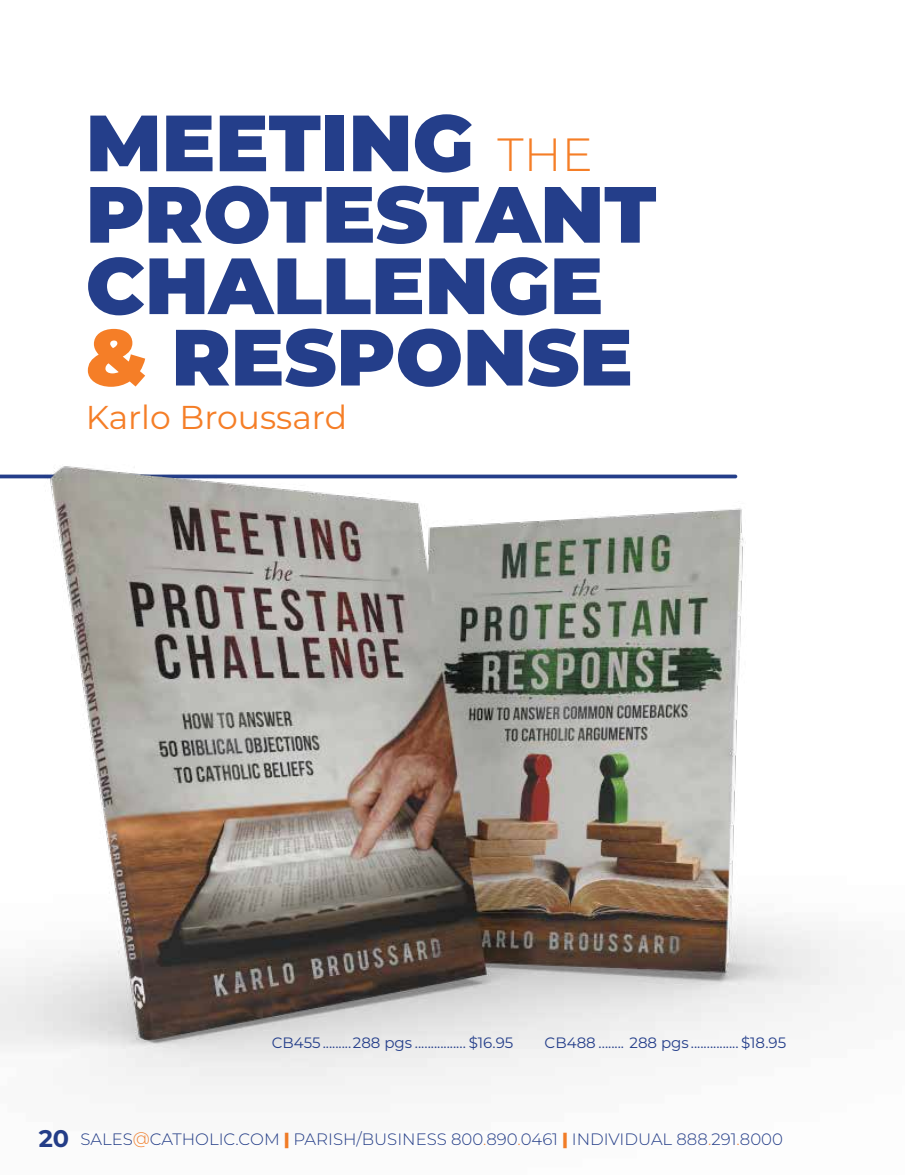
<style>
.page{position:relative;width:905px;height:1175px;background:#fff}
.page>*{position:absolute;margin:0;border:0;box-sizing:border-box;transform-origin:0 0}
.t1{font:900 79.5px/71.4px "Montserrat";color:#243e8a}
.t2{font:33px "Montserrat";color:#f57e27}
.t3{font:300 16.5px "Montserrat";color:#243e8a}
.t4{font:15px "Montserrat";color:#243e8a}
.s1{font-weight:300;font-size:46.5px;color:#f57e27}
.s2{color:#f57e27}
.s3{font-weight:700;font-size:24px}
.s4{font-weight:900;color:#f57e27}
</style>
<div class="page">
<img style="left:0;top:466px;width:865px;height:628px">
<h1 class="t1" style="left:86px;top:102px;width:572px">MEETING <span class="s1">THE<br></span>PROTESTANT<br>CHALLENGE <span class="s2">&amp;</span> RESPONSE</h1>
<h2 class="t2" style="left:86px;top:394px;width:263px">Karlo Broussard</h2>
<p class="t4" style="left:272px;top:1032px;width:243px">CB455.........288 pgs ................ $16.95</p>
<p class="t4" style="left:544px;top:1032px;width:243px">CB488 ........ 288 pgs ............... $18.95</p>
<p class="t3" style="left:39px;top:1127px;width:745px"><span class="s3">20</span> SALES<span class="s2">@</span>CATHOLIC.COM <span class="s4">|</span> PARISH/BUSINESS 800<span class="s2">.</span>890<span class="s2">.</span>0461 <span class="s4">|</span> INDIVIDUAL 888<span class="s2">.</span>291<span class="s2">.</span>8000</p>
</div>
